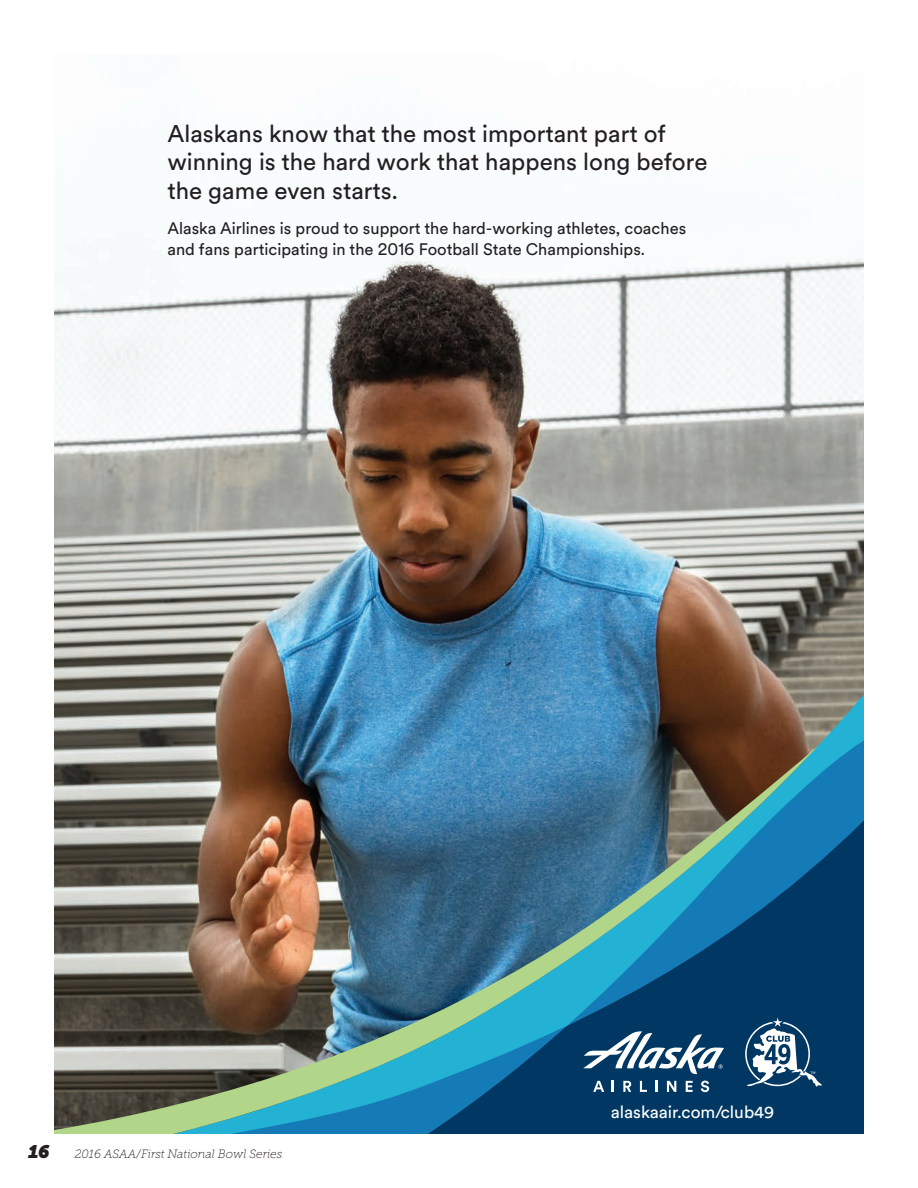
<style>
.page{position:relative;width:918px;height:1188px;background:#fff}
.page>*{position:absolute;margin:0;border:0;box-sizing:border-box;transform-origin:0 0}
.t1{font:24px/28.5px "AS Circular";color:#231f20}
.t2{font:italic 18px "Museo Slab 1000";color:#231f20}
.t3{font:17.25px "Circular Pro";color:#fff}
.t4{font:16.5px/21px "AS Circular";color:#231f20}
.t5{font:italic 12px "Museo Slab 100";color:#231f20}
</style>
<div class="page">
<img style="left:54px;top:256px;width:810px;height:490px">
<svg style="left:173px;top:694px;width:691px;height:27px;background:#5a7483"></svg>
<svg style="left:162px;top:721px;width:702px;height:413px;background:#2a5b7b"></svg>
<img style="left:54px;top:746px;width:764px;height:388px">
<svg style="left:583px;top:1031px;width:141px;height:43px"></svg>
<svg style="left:593px;top:1081px;width:11px;height:11px"></svg>
<svg style="left:612px;top:1081px;width:2px;height:11px"></svg>
<svg style="left:623px;top:1081px;width:8px;height:11px"></svg>
<svg style="left:640px;top:1081px;width:7px;height:11px"></svg>
<svg style="left:655px;top:1081px;width:3px;height:11px"></svg>
<svg style="left:667px;top:1081px;width:9px;height:11px"></svg>
<svg style="left:686px;top:1081px;width:7px;height:11px"></svg>
<svg style="left:701px;top:1081px;width:8px;height:11px"></svg>
<svg style="left:745px;top:1018px;width:77px;height:68px"></svg>
<h1 class="t1" style="left:167px;top:118px;width:542px">Alaskans know that the most important part of winning is the hard work that happens long before the game even starts.</h1>
<p class="t4" style="left:167px;top:217px;width:520px">Alaska Airlines is proud to support the hard-working athletes, coaches and fans participating in the 2016 Football State Championships.</p>
<p class="t2" style="left:27px;top:1142px;width:23px">16</p>
<p class="t5" style="left:75px;top:1148px;width:209px">2016 ASAA/First National Bowl Series</p>
<p class="t3" style="left:611px;top:1100px;width:165px">alaskaair.com/club49</p>
</div>
